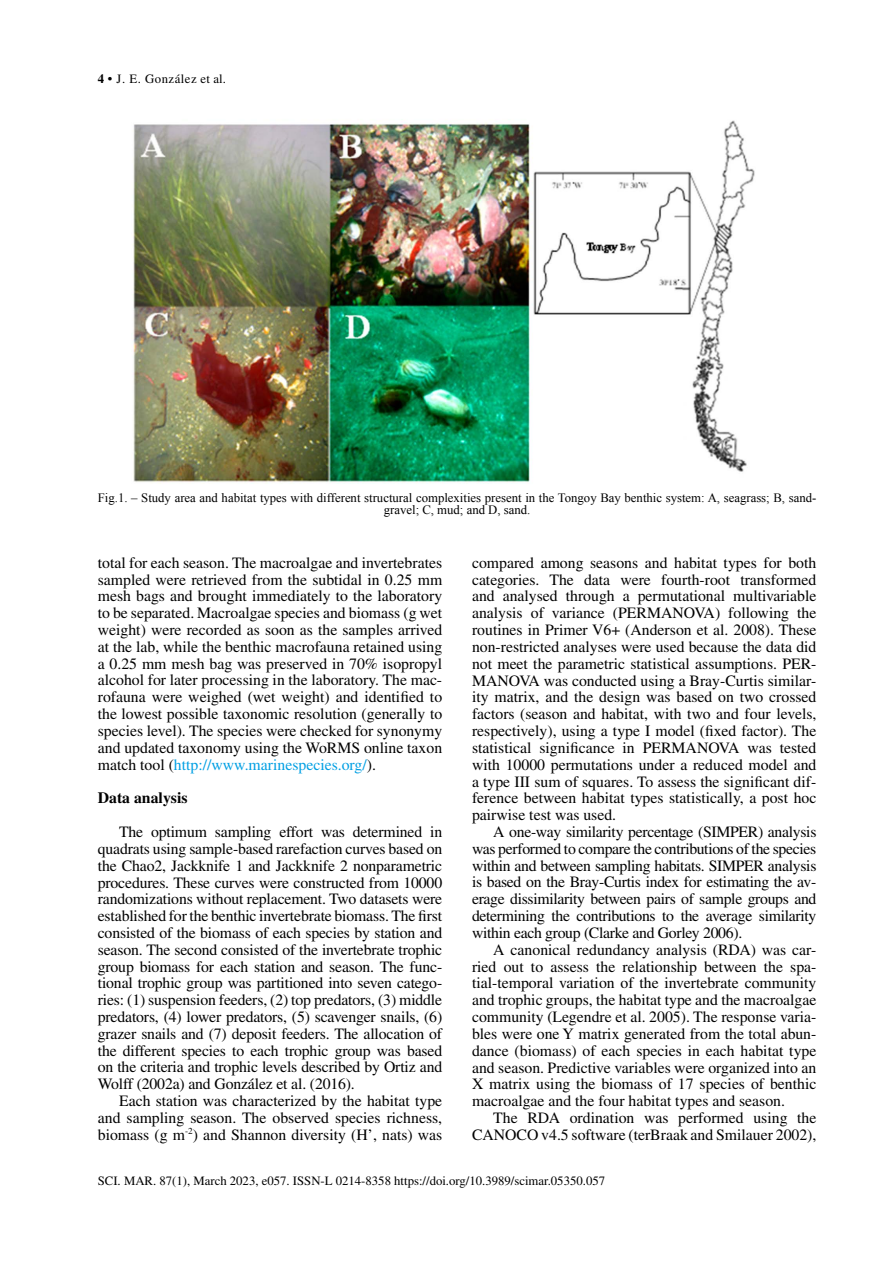
<style>
.page{position:relative;width:893px;height:1263px;background:#fff}
.page>*{position:absolute;margin:0;border:0;box-sizing:border-box;transform-origin:0 0}
.t1{font:15.75px/16.8px "Times LT Std";color:#000;text-align:justify}
.t2{font:700 15.75px "Times LT Std";color:#000}
.t3{font:12.75px/12.8px "Times New Roman";color:#000;text-align:center}
.t4{font:12.75px "Times LT Std";color:#000}
.t5{font:12.75px "Times LT Std";letter-spacing:.04em;color:#000}
.s1{font-weight:700}
.s2{color:#009fe3}
</style>
<div class="page">
<img style="left:133px;top:120px;width:622px;height:364px">
<p class="t5" style="left:98px;top:72px;width:130px"><span class="s1">4 •</span> J. E. González et al.</p>
<p class="t3" style="left:98px;top:491px;width:720px">Fig.1. – Study area and habitat types with different structural complexities present in the Tongoy Bay benthic system: A, seagrass; B, sand&shy;gravel; C, mud; and D, sand.</p>
<p class="t1" style="left:98px;top:554px;width:346px">total for each season. The macroalgae and invertebrates sampled were retrieved from the subtidal in 0.25 mm mesh bags and brought immediately to the laboratory to be separated. Macroalgae species and biomass (g wet weight) were recorded as soon as the samples arrived at the lab, while the benthic macrofauna retained using a 0.25 mm mesh bag was preserved in 70% isopropyl alcohol for later processing in the laboratory. The mac&shy;rofauna were weighed (wet weight) and identified to the lowest possible taxonomic resolution (generally to species level). The species were checked for synonymy and updated taxonomy using the WoRMS online taxon match tool (<span class="s2">http://www.marinespecies.org/</span>).</p>
<p class="t2" style="left:98px;top:789px;width:91px">Data analysis</p>
<p class="t1" style="left:98px;top:823px;width:346px;text-indent:21px">The optimum sampling effort was determined in quadrats using sample-based rarefaction curves based on the Chao2, Jackknife 1 and Jackknife 2 nonparametric procedures. These curves were constructed from 10000 randomizations without replacement. Two datasets were established for the benthic invertebrate biomass. The first consisted of the biomass of each species by station and season. The second consisted of the invertebrate trophic group biomass for each station and season. The func&shy;tional trophic group was partitioned into seven catego&shy;ries: (1) suspension feeders, (2) top predators, (3) middle predators, (4) lower predators, (5) scavenger snails, (6) grazer snails and (7) deposit feeders. The allocation of the different species to each trophic group was based on the criteria and trophic levels described by Ortiz and Wolff (2002a) and González et al. (2016).</p>
<p class="t1" style="left:98px;top:1092px;width:346px;text-indent:21px">Each station was characterized by the habitat type and sampling season. The observed species richness, biomass (g m<sup>-2</sup>) and Shannon diversity (H’, nats) was</p>
<p class="t1" style="left:472px;top:554px;width:346px">compared among seasons and habitat types for both categories. The data were fourth-root transformed and analysed through a permutational multivariable analysis of variance (PERMANOVA) following the routines in Primer V6+ (Anderson et al. 2008). These non-restricted analyses were used because the data did not meet the parametric statistical assumptions. PER-MANOVA was conducted using a Bray-Curtis similar&shy;ity matrix, and the design was based on two crossed factors (season and habitat, with two and four levels, respectively), using a type I model (fixed factor). The statistical significance in PERMANOVA was tested with 10000 permutations under a reduced model and a type III sum of squares. To assess the significant dif&shy;ference between habitat types statistically, a post hoc pairwise test was used.</p>
<p class="t1" style="left:472px;top:823px;width:346px;text-indent:21px">A one-way similarity percentage (SIMPER) analysis was performed to compare the contributions of the species within and between sampling habitats. SIMPER analysis is based on the Bray-Curtis index for estimating the av&shy;erage dissimilarity between pairs of sample groups and determining the contributions to the average similarity within each group (Clarke and Gorley 2006).</p>
<p class="t1" style="left:472px;top:941px;width:346px;text-indent:21px">A canonical redundancy analysis (RDA) was car&shy;ried out to assess the relationship between the spa&shy;tial-temporal variation of the invertebrate community and trophic groups, the habitat type and the macroalgae community (Legendre et al. 2005). The response varia&shy;bles were one Y matrix generated from the total abun&shy;dance (biomass) of each species in each habitat type and season. Predictive variables were organized into an X matrix using the biomass of 17 species of benthic macroalgae and the four habitat types and season.</p>
<p class="t1" style="left:472px;top:1109px;width:346px;text-align:right">The RDA ordination was performed using the<br>CANOCO v4.5 software (terBraak and Smilauer 2002),</p>
<p class="t4" style="left:98px;top:1173px;width:509px">SCI. MAR. 87(1), March 2023, e057. ISSN-L 0214-8358 https://doi.org/10.3989/scimar.05350.057</p>
</div>
